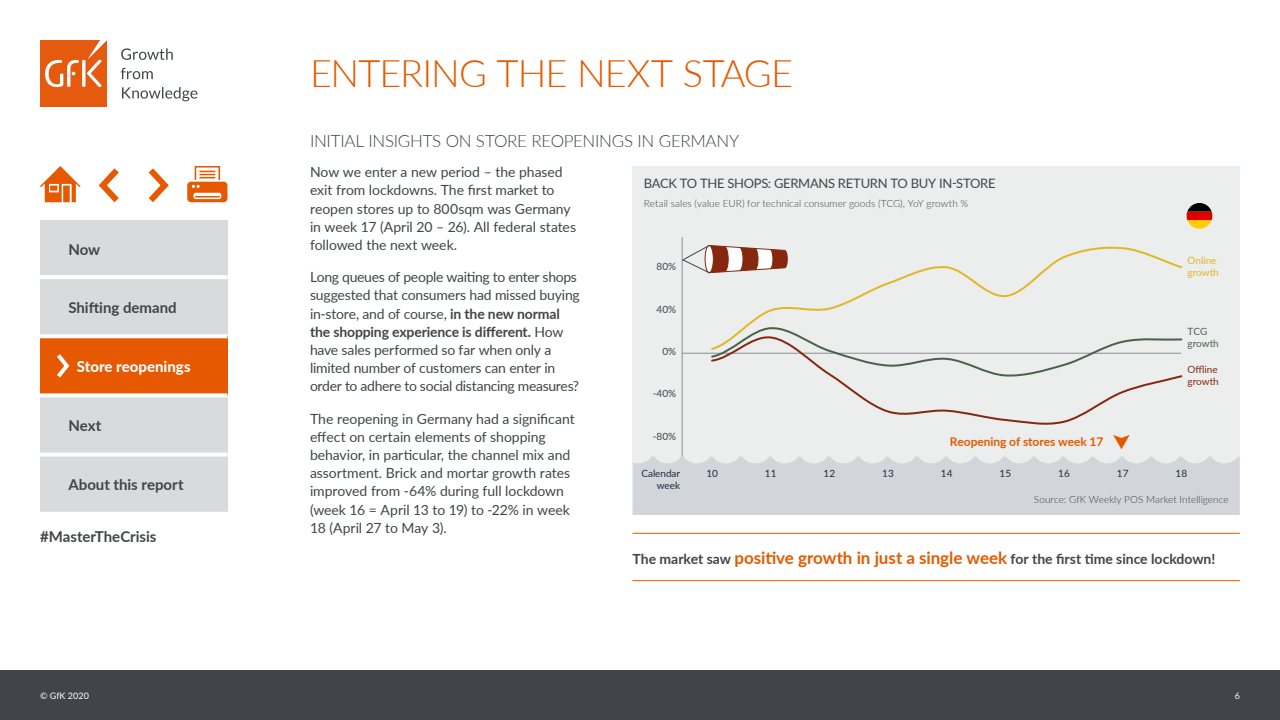
<style>
.page{position:relative;width:1280px;height:720px;background:#fff}
.page>*{position:absolute;margin:0;border:0;box-sizing:border-box;transform-origin:0 0}
.t1{font:300 38px "Lato";letter-spacing:-.02em;color:#e55a00}
.t2{font:300 17px "Lato";letter-spacing:-.015em;color:#414549}
.t3{font:700 15px "Lato";color:#414549}
.t4{font:800 15px "Lato";letter-spacing:-.005em;color:#fff}
.t5{font:14px/18.2px "Lato";letter-spacing:-.005em;color:#414549}
.t6{font:700 14px "Lato";color:#414549}
.t7{font:13px "Lato";letter-spacing:-.025em;color:#414549}
.t8{font:700 12px "Lato";letter-spacing:-.005em;color:#e55a00}
.t9{font:300 10px "Lato";color:#414549}
.t10{font:10px "Lato";letter-spacing:-.005em;color:#202d46}
.t11{font:10px "Lato";letter-spacing:-.005em;color:#414549}
.t12{font:10px/12px "Lato";letter-spacing:-.005em;color:#85280f}
.t13{font:10px/12px "Lato";letter-spacing:-.005em;color:#e2b726}
.t14{font:10px/12px "Lato";letter-spacing:-.005em;color:#496249}
.t15{font:9px "Lato";letter-spacing:.005em;color:#fff}
.s1{font-weight:700}
.s2{font-size:17px;color:#e55a00}
</style>
<div class="page">
<div style="left:40px;top:220px;width:188px;height:292px;background:#d9dadb"></div>
<div style="left:0;top:670px;width:1280px;height:50px;background:#414549"></div>
<svg style="left:121px;top:48px;width:76px;height:53px"></svg>
<svg style="left:40px;top:40px;width:67px;height:67px;background:#e76f2d"></svg>
<svg style="left:40px;top:166px;width:41px;height:36px"></svg>
<svg style="left:187px;top:166px;width:40px;height:36px"></svg>
<svg style="left:98px;top:168px;width:21px;height:35px"></svg>
<svg style="left:148px;top:168px;width:21px;height:35px"></svg>
<div style="left:40px;top:336px;width:188px;height:59px;background:#e65900"></div>
<svg style="left:57px;top:354px;width:12px;height:24px"></svg>
<hr style="left:40px;top:275px;width:188px;height:4px;background:#fff">
<svg style="left:40px;top:393px;width:188px;height:4px"></svg>
<hr style="left:40px;top:334px;width:188px;height:4px;background:#fff">
<svg style="left:40px;top:453px;width:188px;height:4px"></svg>
<div style="left:632px;top:166px;width:608px;height:348px;background:#eceded"></div>
<svg style="left:1113px;top:435px;width:17px;height:14px"></svg>
<hr style="left:682px;top:237px;width:1px;height:239px;background:#8d8f92">
<svg style="left:633px;top:456px;width:607px;height:58px;background:#d4d7db"></svg>
<hr style="left:682px;top:353px;width:499px;height:1px;background:#8d8f92">
<div style="left:710px;top:246px;width:474px;height:89px;background:#eceded"></div>
<div style="left:710px;top:335px;width:474px;height:91px;background:#eceded"></div>
<svg style="left:710px;top:325px;width:473px;height:54px;background:#e2e3e1"></svg>
<svg style="left:682px;top:244px;width:106px;height:30px"></svg>
<svg style="left:1187px;top:203px;width:25px;height:26px"></svg>
<hr style="left:632px;top:580px;width:608px;height:1px;background:#e55a00">
<hr style="left:632px;top:533px;width:608px;height:1px;background:#e55a00">
<h1 class="t1" style="left:310px;top:47px;width:485px">ENTERING THE NEXT STAGE</h1>
<p class="t3" style="left:68px;top:238px;width:33px">Now</p>
<p class="t3" style="left:68px;top:296px;width:110px">Shifting demand</p>
<p class="t4" style="left:77px;top:355px;width:115px">Store reopenings</p>
<p class="t3" style="left:68px;top:415px;width:35px">Next</p>
<p class="t3" style="left:68px;top:474px;width:117px">About this report</p>
<p class="t3" style="left:40px;top:525px;width:118px">#MasterTheCrisis</p>
<p class="t2" style="left:310px;top:129px;width:431px">INITIAL INSIGHTS ON STORE REOPENINGS IN GERMANY</p>
<p class="t5" style="left:310px;top:162px;width:268px">Now we enter a new period – the phased exit from lockdowns. The first market to reopen stores up to 800sqm was Germany in week 17 (April 20 – 26). All federal states followed the next week.</p>
<p class="t5" style="left:310px;top:267px;width:271px">Long queues of people waiting to enter shops suggested that consumers had missed buying in-store, and of course, <span class="s1">in the new normal the shopping experience is different.</span> How have sales performed so far when only a limited number of customers can enter in order to adhere to social distancing measures?</p>
<p class="t5" style="left:310px;top:409px;width:266px">The reopening in Germany had a significant effect on certain elements of shopping behavior, in particular, the channel mix and assortment. Brick and mortar growth rates improved from -64% during full lockdown (week 16 = April 13 to 19) to -22% in week 18 (April 27 to May 3).</p>
<p class="t7" style="left:644px;top:174px;width:353px">BACK TO THE SHOPS: GERMANS RETURN TO BUY IN-STORE</p>
<p class="t9" style="left:644px;top:197px;width:326px">Retail sales (value EUR) for technical consumer goods (TCG), YoY growth %</p>
<p class="t11" style="left:657px;top:259px;width:21px">80%</p>
<p class="t11" style="left:657px;top:302px;width:21px">40%</p>
<p class="t11" style="left:662px;top:344px;width:15px">0%</p>
<p class="t11" style="left:653px;top:387px;width:25px">-40%</p>
<p class="t11" style="left:653px;top:429px;width:25px">-80%</p>
<p class="t10" style="left:642px;top:467px;width:40px">Calendar</p>
<p class="t10" style="left:706px;top:467px;width:13px">10</p>
<p class="t10" style="left:657px;top:479px;width:25px">week</p>
<p class="t13" style="left:1188px;top:254px;width:33px">Online growth</p>
<p class="t14" style="left:1188px;top:325px;width:33px">TCG growth</p>
<p class="t8" style="left:950px;top:433px;width:155px">Reopening of stores week 17</p>
<p class="t12" style="left:1188px;top:363px;width:33px">Offline growth</p>
<p class="t10" style="left:765px;top:467px;width:13px">11</p>
<p class="t10" style="left:824px;top:467px;width:13px">12</p>
<p class="t10" style="left:882px;top:467px;width:13px">13</p>
<p class="t10" style="left:941px;top:467px;width:13px">14</p>
<p class="t10" style="left:1000px;top:467px;width:13px">15</p>
<p class="t10" style="left:1058px;top:467px;width:13px">16</p>
<p class="t10" style="left:1117px;top:467px;width:13px">17</p>
<p class="t10" style="left:1176px;top:467px;width:13px">18</p>
<p class="t9" style="left:1034px;top:493px;width:196px">Source: GfK Weekly POS Market Intelligence</p>
<p class="t6" style="left:632px;top:549px;width:584px">The market saw <span class="s2">positive growth in just a single week</span> for the first time since lockdown!</p>
<p class="t15" style="left:40px;top:689px;width:50px">© GfK 2020</p>
<p class="t15" style="left:1235px;top:689px;width:7px">6</p>
</div>
